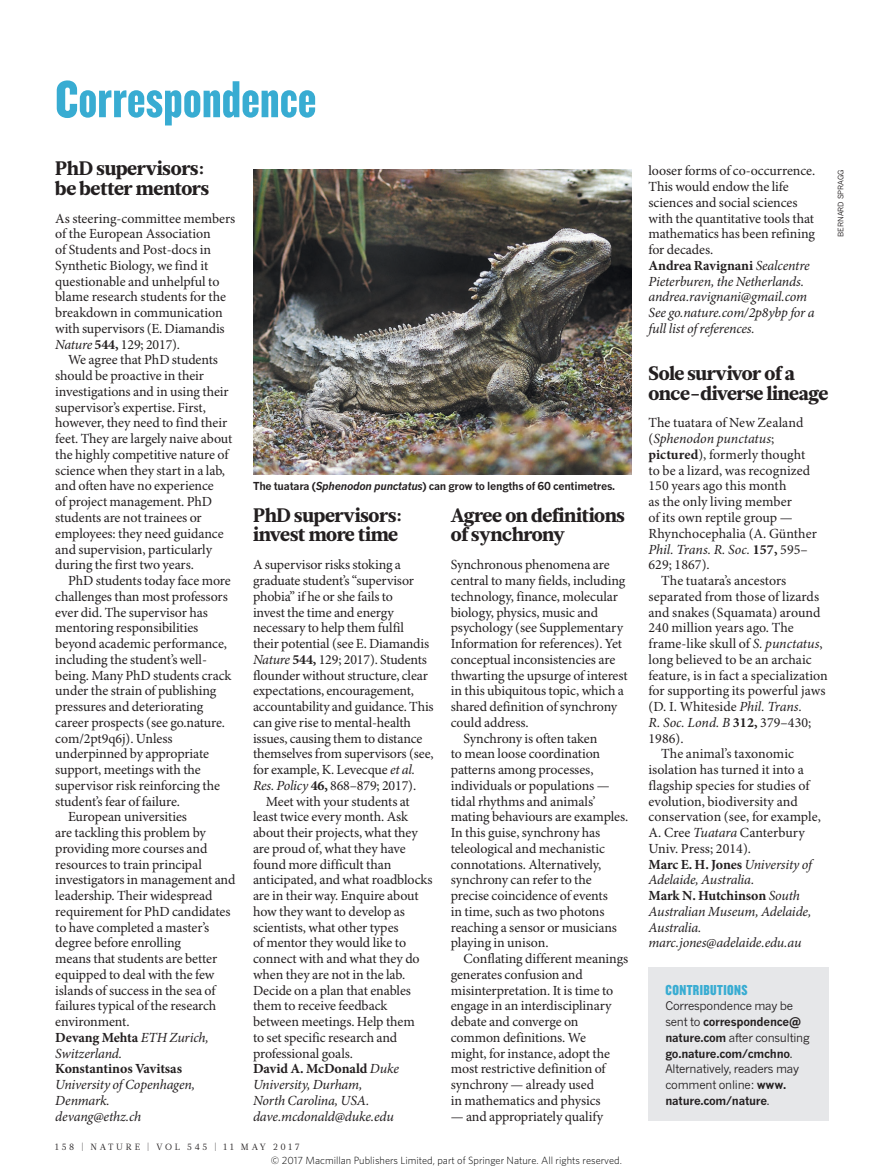
<style>
.page{position:relative;width:893px;height:1174px;background:#fff}
.page>*{position:absolute;margin:0;border:0;box-sizing:border-box;transform-origin:0 0}
.t1{font:54px "Knockout 69 Full Liteweight";color:#38acd2}
.CORRES_HEAD{font:900 19.5px/19.5px "Glosa Math";letter-spacing:-.015em;color:#231f20}
.SUMMARY_BOX_HEAD{font:15px "Knockout 69 Full Liteweight";letter-spacing:.03em;color:#38acd2}
.BODY_TEXT_R_L_INDENT{font:13.95px/15.8px "Minion Pro";letter-spacing:-.005em;color:#231f20}
.BODY_TEXT_R_L_1ST_PA{font:13.95px/15.8px "Minion Pro";letter-spacing:-.01em;color:#231f20}
.CORRES_AUTHOR_DETAIL{font:italic 13.95px/15.8px "Minion Pro";letter-spacing:-.015em;color:#231f20}
.EMAIL{font:italic 13.95px "Minion Pro";letter-spacing:-.01em;color:#231f20}
.BOX_COPY_1ST_PARA{font:11.7px/15.8px "News Gothic MTOT";letter-spacing:-.02em;color:#231f20}
.PIC_CAPTION{font:700 10.8px "News Gothic MTOT";letter-spacing:-.02em;color:#231f20}
.t2{font:300 10.5px "Whitney";color:#000}
.t3{font:9px "Glosa Math";letter-spacing:.3em;color:#231f20}
.PIC_CREDIT{font:7.5px "News Gothic MTOT";color:#231f20}
.s1{font-style:italic}
.s2{font-weight:700}
.s3{font-weight:700;font-style:normal}
</style>
<div class="page">
<img style="left:253px;top:169px;width:378px;height:306px">
<div style="left:648px;top:967px;width:181px;height:153px;background:#e6e7e9"></div>
<h1 class="t1" style="left:55px;top:65px;width:263px">Correspondence</h1>
<p class="CORRES_HEAD" style="left:55px;top:159px;width:156px">PhD supervisors: be better mentors</p>
<p class="BODY_TEXT_R_L_1ST_PA" style="left:55px;top:211px;width:182px">As steering-committee members of the European Association<br>of Students and Post-docs in<br>Synthetic Biology, we find it questionable and unhelpful to blame research students for the breakdown in communication with supervisors (E. Diamandis<br><span class="s1">Nature</span> <span class="s2">544,</span> 129; 2017).</p>
<p class="BODY_TEXT_R_L_INDENT" style="left:55px;top:353px;width:179px;text-indent:13px">We agree that PhD students should be proactive in their investigations and in using their supervisor’s expertise. First, however, they need to find their feet. They are largely naive about the highly competitive nature of science when they start in a lab, and often have no experience<br>of project management. PhD students are not trainees or employees: they need guidance and supervision, particularly during the first two years.</p>
<p class="BODY_TEXT_R_L_INDENT" style="left:55px;top:573px;width:178px;text-indent:13px">PhD students today face more challenges than most professors ever did. The supervisor has mentoring responsibilities beyond academic performance, including the student’s well&shy;being. Many PhD students crack under the strain of publishing pressures and deteriorating career prospects (see go.nature. com/2pt9q6j). Unless underpinned by appropriate support, meetings with the supervisor risk reinforcing the student’s fear of failure.</p>
<p class="BODY_TEXT_R_L_INDENT" style="left:55px;top:809px;width:182px;text-indent:13px">European universities<br>are tackling this problem by providing more courses and resources to train principal investigators in management and leadership. Their widespread requirement for PhD candidates to have completed a master’s degree before enrolling<br>means that students are better equipped to deal with the few islands of success in the sea of failures typical of the research environment.</p>
<p class="CORRES_AUTHOR_DETAIL" style="left:55px;top:1030px;width:155px"><span class="s3">Devang Mehta</span> ETH Zurich,<br>Switzerland.</p>
<p class="CORRES_AUTHOR_DETAIL" style="left:55px;top:1061px;width:141px"><span class="s3">Konstantinos Vavitsas<br></span>University of Copenhagen,<br>Denmark.</p>
<p class="EMAIL" style="left:55px;top:1107px;width:88px">devang@ethz.ch</p>
<p class="PIC_CAPTION" style="left:253px;top:480px;width:364px">The tuatara (<span class="s1">Sphenodon punctatus</span>) can grow to lengths of 60 centimetres.</p>
<p class="CORRES_HEAD" style="left:253px;top:506px;width:151px">PhD supervisors: invest more time</p>
<p class="BODY_TEXT_R_L_1ST_PA" style="left:253px;top:557px;width:182px">A supervisor risks stoking a graduate student’s “supervisor phobia” if he or she fails to<br>invest the time and energy necessary to help them fulfil<br>their potential (see E. Diamandis<br><span class="s1">Nature</span> <span class="s2">544,</span> 129; 2017). Students flounder without structure, clear expectations, encouragement, accountability and guidance. This can give rise to mental-health issues, causing them to distance themselves from supervisors (see, for example, K. Levecque <span class="s1">et al.<br>Res. Policy</span> <span class="s2">46,</span> 868–879; 2017).</p>
<p class="BODY_TEXT_R_L_INDENT" style="left:253px;top:794px;width:181px;text-indent:13px">Meet with your students at least twice every month. Ask about their projects, what they are proud of, what they have found more difficult than anticipated, and what roadblocks are in their way. Enquire about how they want to develop as scientists, what other types<br>of mentor they would like to connect with and what they do when they are not in the lab.<br>Decide on a plan that enables them to receive feedback between meetings. Help them<br>to set specific research and professional goals.</p>
<p class="CORRES_AUTHOR_DETAIL" style="left:253px;top:1061px;width:148px"><span class="s3">David A. McDonald</span> Duke<br>University, Durham,<br>North Carolina, USA.</p>
<p class="EMAIL" style="left:253px;top:1107px;width:142px">dave.mcdonald@duke.edu</p>
<p class="CORRES_HEAD" style="left:451px;top:506px;width:176px">Agree on definitions of synchrony</p>
<p class="BODY_TEXT_R_L_1ST_PA" style="left:451px;top:557px;width:178px">Synchronous phenomena are central to many fields, including technology, finance, molecular biology, physics, music and psychology (see Supplementary<br>Information for references). Yet conceptual inconsistencies are thwarting the upsurge of interest in this ubiquitous topic, which a shared definition of synchrony could address.</p>
<p class="BODY_TEXT_R_L_INDENT" style="left:451px;top:731px;width:179px;text-indent:13px">Synchrony is often taken<br>to mean loose coordination patterns among processes, individuals or populations — tidal rhythms and animals’ mating behaviours are examples.<br>In this guise, synchrony has teleological and mechanistic connotations. Alternatively, synchrony can refer to the precise coincidence of events<br>in time, such as two photons reaching a sensor or musicians playing in unison.</p>
<p class="BODY_TEXT_R_L_INDENT" style="left:451px;top:951px;width:179px;text-indent:13px">Conflating different meanings generates confusion and misinterpretation. It is time to engage in an interdisciplinary debate and converge on common definitions. We<br>might, for instance, adopt the most restrictive definition of synchrony — already used<br>in mathematics and physics</p>
<p class="BODY_TEXT_R_L_INDENT" style="left:451px;top:1109px;width:154px">— and appropriately qualify</p>
<p class="t3" style="left:55px;top:1141px;width:246px">158 | NATURE | VOL 545 | 11 MAY 2017</p>
<p class="t2" style="left:271px;top:1153px;width:352px">© 2017 Macmillan Publishers Limited, part of Springer Nature. All rights reserved.</p>
<p class="BODY_TEXT_R_L_INDENT" style="left:648px;top:164px;width:168px">looser forms of co-occurrence.<br>This would endow the life sciences and social sciences with the quantitative tools that mathematics has been refining for decades.</p>
<p class="CORRES_AUTHOR_DETAIL" style="left:648px;top:258px;width:163px"><span class="s3">Andrea Ravignani</span> Sealcentre<br>Pieterburen, the Netherlands.</p>
<p class="EMAIL" style="left:648px;top:288px;width:160px">andrea.ravignani@gmail.com</p>
<p class="CORRES_AUTHOR_DETAIL" style="left:648px;top:305px;width:168px">See go.nature.com/2p8ybp for a full list of references.</p>
<p class="PIC_CREDIT" style="left:836px;top:237px;width:69px;rotate:-90deg">BERNARD SPRAGG</p>
<p class="CORRES_HEAD" style="left:648px;top:364px;width:182px">Sole survivor of a once-diverse lineage</p>
<p class="BODY_TEXT_R_L_1ST_PA" style="left:648px;top:416px;width:170px">The tuatara of New Zealand (<span class="s1">Sphenodon punctatus</span>; <span class="s2">pictured</span>), formerly thought to be a lizard, was recognized<br>150 years ago this month<br>as the only living member<br>of its own reptile group —<br>Rhynchocephalia (A. Günther<br><span class="s1">Phil. Trans. R. Soc.</span> <span class="s2">157,</span> 595–<br>629; 1867).</p>
<p class="BODY_TEXT_R_L_INDENT" style="left:648px;top:573px;width:181px;text-indent:13px">The tuatara’s ancestors separated from those of lizards and snakes (Squamata) around<br>240 million years ago. The frame-like skull of <span class="s1">S. punctatus</span>, long believed to be an archaic feature, is in fact a specialization for supporting its powerful jaws (D. I. Whiteside <span class="s1">Phil. Trans.<br>R. Soc. Lond. B</span> <span class="s2">312,</span> 379–430;<br>1986).</p>
<p class="BODY_TEXT_R_L_INDENT" style="left:648px;top:746px;width:174px;text-indent:13px">The animal’s taxonomic isolation has turned it into a flagship species for studies of evolution, biodiversity and conservation (see, for example,<br>A. Cree <span class="s1">Tuatara</span> Canterbury<br>Univ. Press; 2014).</p>
<p class="CORRES_AUTHOR_DETAIL" style="left:648px;top:857px;width:165px"><span class="s3">Marc E. H. Jones</span> University of<br>Adelaide, Australia.</p>
<p class="CORRES_AUTHOR_DETAIL" style="left:648px;top:888px;width:164px"><span class="s3">Mark N. Hutchinson</span> South<br>Australian Museum, Adelaide,<br>Australia.</p>
<p class="EMAIL" style="left:648px;top:934px;width:155px">marc.jones@adelaide.edu.au</p>
<p class="SUMMARY_BOX_HEAD" style="left:665px;top:980px;width:84px">CONTRIBUTIONS</p>
<p class="BOX_COPY_1ST_PARA" style="left:665px;top:998px;width:146px">Correspondence may be sent to <span class="s2">correspondence@ nature.com</span> after consulting <span class="s2">go.nature.com/cmchno</span>.<br>Alternatively, readers may comment online: <span class="s2">www. nature.com/nature</span>.</p>
</div>
